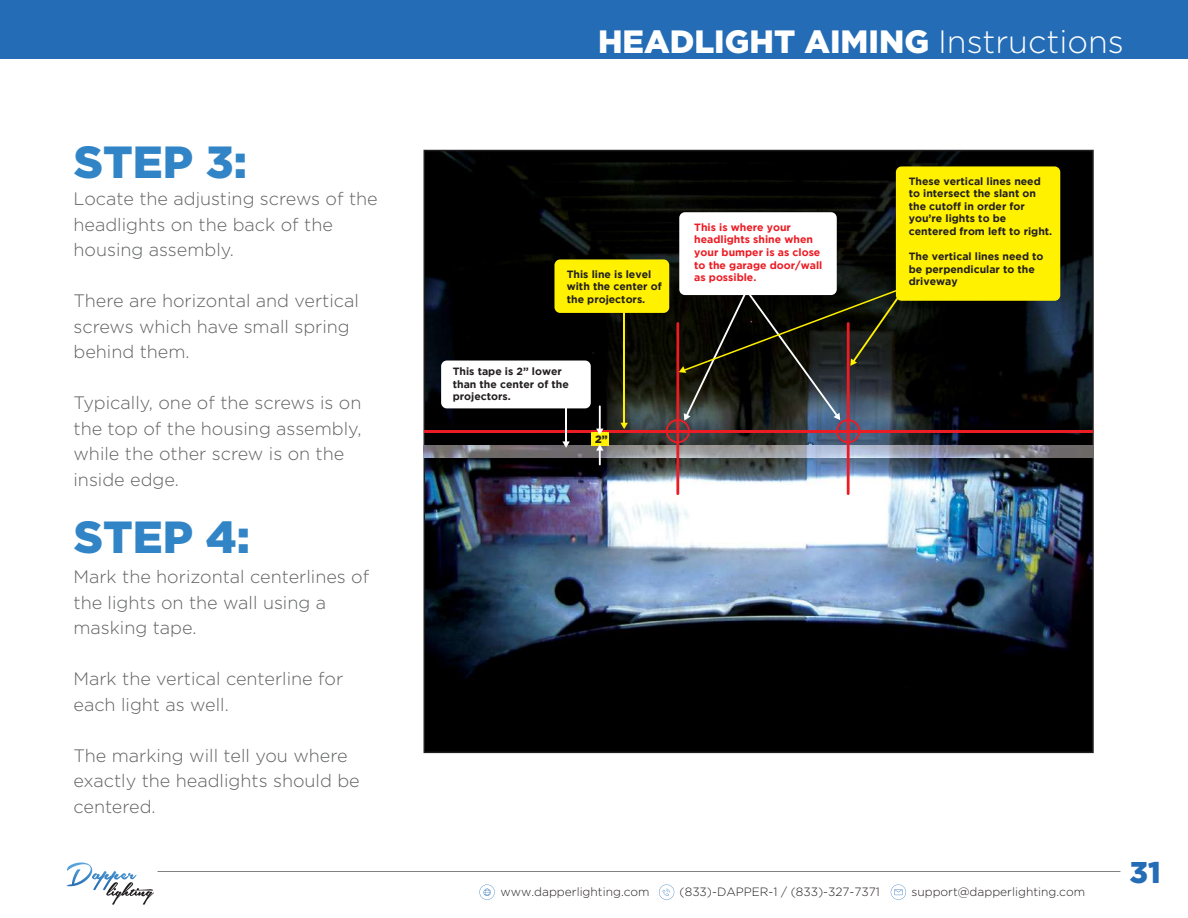
<style>
.page{position:relative;width:1188px;height:918px;background:#fff}
.page>*{position:absolute;margin:0;border:0;box-sizing:border-box;transform-origin:0 0}
.t1{font:900 45px "Gotham";color:#3185c6}
.t2{font:900 32.25px "Gotham";color:#fff}
.t3{font:900 30px "Gotham";color:#246db6}
.t4{font:300 18px/25.5px "Gotham";color:#606161}
.t5{font:300 12px "Gotham";color:#231f20}
.t6{font:900 10.65px "Gotham";color:#231f20}
.t7{font:700 10.5px/12.6px "Gotham";color:#231f20}
.t8{font:700 10.5px/12.6px "Gotham";color:#ec1c24}
.s1{font-weight:300}
</style>
<div class="page">
<svg style="left:66px;top:862px;width:88px;height:43px"></svg>
<hr style="left:158px;top:871px;width:962px;height:1px;background:#000">
<svg style="left:659px;top:885px;width:15px;height:15px"></svg>
<svg style="left:891px;top:885px;width:15px;height:15px"></svg>
<svg style="left:479px;top:885px;width:16px;height:15px"></svg>
<div style="left:0;top:0;width:1188px;height:58px;background:#246db6"></div>
<img style="left:427px;top:153px;width:664px;height:597px">
<img style="left:424px;top:445px;width:669px;height:12px">
<hr style="left:424px;top:430px;width:669px;height:3px;background:#ec1c24">
<hr style="left:676px;top:322px;width:3px;height:173px;background:#ec1c24">
<hr style="left:847px;top:322px;width:3px;height:173px;background:#ec1c24">
<hr style="left:565px;top:402px;width:2px;height:41px;background:#fff">
<svg style="left:562px;top:441px;width:8px;height:7px"></svg>
<hr style="left:623px;top:309px;width:2px;height:115px;background:#fff100">
<svg style="left:620px;top:423px;width:8px;height:6px"></svg>
<div style="left:591px;top:433px;width:18px;height:13px;background:#fff100"></div>
<div style="left:896px;top:166px;width:164px;height:135px;background:#fff100;border-radius:6px"></div>
<div style="left:554px;top:259px;width:115px;height:54px;background:#fff100;border-radius:6px"></div>
<div style="left:679px;top:212px;width:158px;height:83px;background:#fff;border-radius:6px"></div>
<div style="left:441px;top:361px;width:150px;height:47px;background:#fff;border-radius:6px"></div>
<svg style="left:596px;top:444px;width:8px;height:21px"></svg>
<hr style="left:599px;top:405px;width:2px;height:26px;background:#fff">
<svg style="left:596px;top:429px;width:8px;height:6px"></svg>
<svg style="left:666px;top:264px;width:256px;height:179px"></svg>
<h1 class="t1" style="left:74px;top:136px;width:174px">STEP 3:</h1>
<p class="t4" style="left:74px;top:186px;width:306px">Locate the adjusting screws of the headlights on the back of the housing assembly.</p>
<p class="t4" style="left:74px;top:288px;width:287px">There are horizontal and vertical screws which have small spring behind them.</p>
<p class="t4" style="left:74px;top:390px;width:290px">Typically, one of the screws is on the top of the housing assembly, while the other screw is on the inside edge.</p>
<h1 class="t1" style="left:74px;top:511px;width:178px">STEP 4:</h1>
<p class="t4" style="left:74px;top:564px;width:297px">Mark the horizontal centerlines of the lights on the wall using a masking tape.</p>
<p class="t4" style="left:74px;top:666px;width:271px">Mark the vertical centerline for each light as well.</p>
<p class="t4" style="left:74px;top:742px;width:288px">The marking will tell you where exactly the headlights should be centered.</p>
<h2 class="t2" style="left:598px;top:23px;width:527px">HEADLIGHT AIMING <span class="s1">Instructions</span></h2>
<p class="t7" style="left:567px;top:267px;width:97px">This line is level with the center of the projectors.</p>
<p class="t7" style="left:453px;top:365px;width:118px">This tape is 2” lower than the center of the projectors.</p>
<p class="t6" style="left:595px;top:433px;width:14px">2”</p>
<p class="t8" style="left:694px;top:221px;width:130px">This is where your headlights shine when your bumper is as close to the garage door/wall as possible.</p>
<p class="t7" style="left:909px;top:174px;width:145px">These vertical lines need to intersect the slant on the cutoff in order for you’re lights to be centered from left to right.</p>
<p class="t7" style="left:909px;top:250px;width:136px">The vertical lines need to be perpendicular to the driveway</p>
<p class="t5" style="left:500px;top:885px;width:151px">www.dapperlighting.com</p>
<p class="t5" style="left:680px;top:885px;width:202px">(833)-DAPPER-1 / (833)-327-7371</p>
<p class="t5" style="left:911px;top:885px;width:175px">support@dapperlighting.com</p>
<h3 class="t3" style="left:1130px;top:855px;width:33px">31</h3>
</div>
